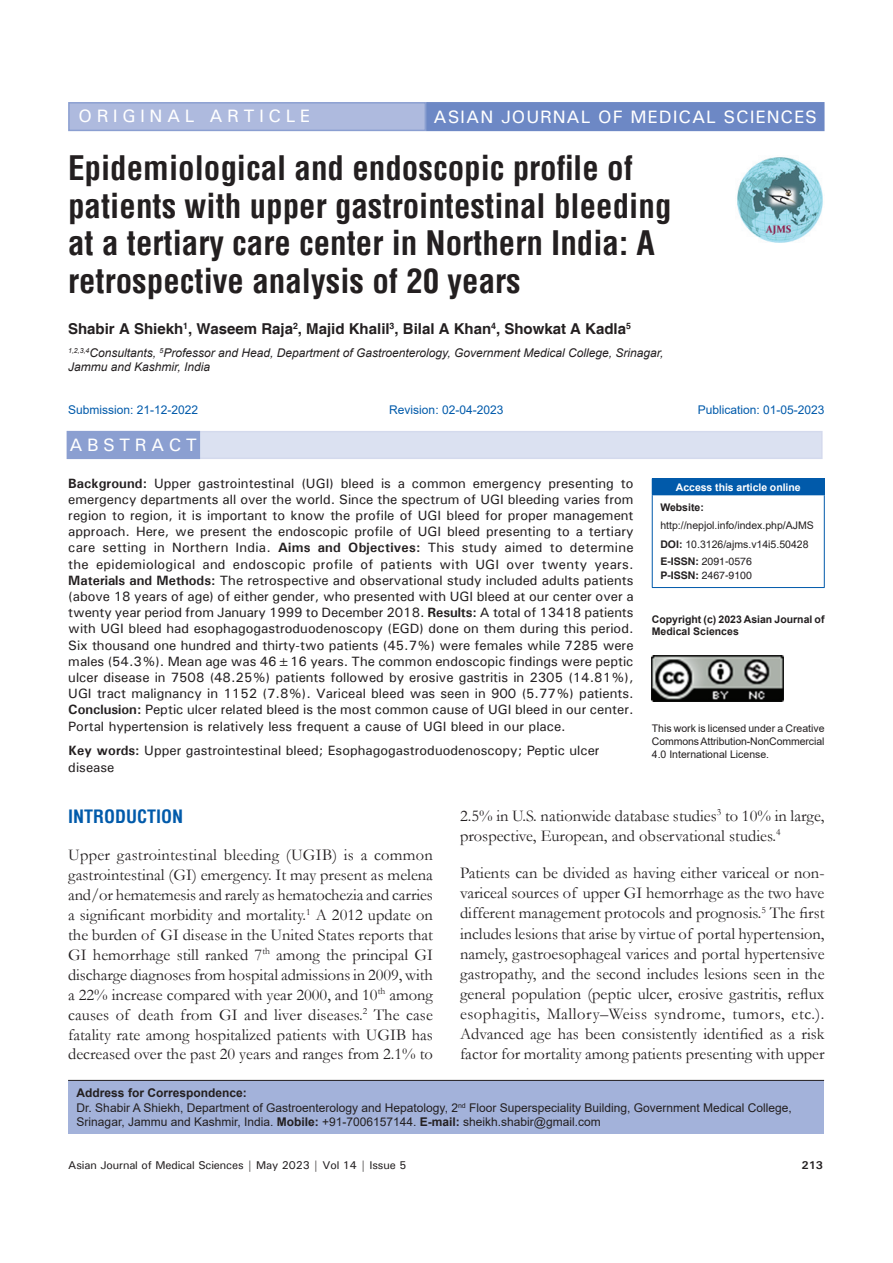
<style>
.page{position:relative;width:893px;height:1263px;background:#fff}
.page>*{position:absolute;margin:0;border:0;box-sizing:border-box;transform-origin:0 0}
.AT{font:700 condensed 33px/37.5px "Helvetica";color:#231f20}
.AH{font:500 18px "Univers";letter-spacing:.05em;color:#fff}
.AH-2{font:500 18px "Univers";letter-spacing:.25em;color:#fff}
.TX{font:700 condensed 18px "Helvetica";color:#015aaa}
.ABSH{font:500 18px "Univers";letter-spacing:.25em;color:#fff}
.TX-2{font:16.5px/20px "Garamond";color:#231f20;text-align:justify}
.AU{font:700 15px "Helvetica";color:#231f20}
.ABS{font:500 13.5px/16.2px "Univers";color:#231f20;text-align:justify}
.KWD{font:500 13.5px/16.2px "Univers";color:#231f20}
.ADD{font:12px/14.4px "Arial";color:#231f20}
.AFF{font:italic 12px/14.4px "Arial";color:#231f20}
.HIS{font:12px "Arial";color:#015aaa}
.t1{font:500 11.25px "Univers";letter-spacing:-.01em;color:#231f20}
.t2{font:700 11.25px "Univers";color:#231f20}
.License{font:10.5px/12.6px "Arial";letter-spacing:-.01em;color:#231f20;text-align:justify}
.License-2{font:700 10.5px/12.6px "Arial";color:#231f20}
.Web{font:10.5px/18.8px "Arial";color:#231f20}
.ISSN{font:10.5px/14.2px "Helvetica";color:#231f20}
.DOI{font:10.5px "Arial";color:#231f20}
.t3{font:700 10.5px "Arial";letter-spacing:-.005em;color:#fff}
.s1{font-weight:700}
</style>
<div class="page">
<div style="left:67px;top:431px;width:756px;height:28px;background:#dbe1f1"></div>
<div style="left:67px;top:432px;width:132px;height:26px;background:#8b9fd1"></div>
<div style="left:67px;top:431px;width:133px;height:28px;border:2px solid #8b9fd1"></div>
<div style="left:68px;top:1081px;width:756px;height:53px;background:#a3b2da"></div>
<hr style="left:68px;top:1080px;width:756px;height:1px;background:#231f20">
<img style="left:737px;top:157px;width:86px;height:86px">
<div style="left:69px;top:103px;width:356px;height:27px;background:#aebade"></div>
<div style="left:68px;top:102px;width:358px;height:29px;border:2px solid #8b9fd1"></div>
<div style="left:427px;top:103px;width:397px;height:27px;background:#6d88c5"></div>
<div style="left:426px;top:102px;width:398px;height:29px;border:2px solid #6d88c5"></div>
<div style="left:652px;top:479px;width:172px;height:16px;background:#015aaa"></div>
<hr style="left:652px;top:478px;width:173px;height:1px;background:#015aaa">
<svg style="left:824px;top:479px;width:1px;height:15px"></svg>
<hr style="left:652px;top:495px;width:1px;height:92px;background:#015aaa">
<hr style="left:652px;top:494px;width:173px;height:1px;background:#015aaa">
<hr style="left:824px;top:495px;width:1px;height:92px;background:#015aaa">
<hr style="left:652px;top:587px;width:173px;height:1px;background:#015aaa">
<img style="left:652px;top:655px;width:132px;height:47px">
<p class="AH-2" style="left:79px;top:105px;width:233px">ORIGINAL ARTICLE</p>
<p class="AH" style="left:434px;top:105px;width:385px">ASIAN JOURNAL OF MEDICAL SCIENCES</p>
<p class="AT" style="left:68px;top:149px;width:605px">Epidemiological and endoscopic profile of patients with upper gastrointestinal bleeding at a tertiary care center in Northern India: A retrospective analysis of 20 years</p>
<p class="AU" style="left:68px;top:320px;width:564px">Shabir A Shiekh<sup>1</sup>, Waseem Raja<sup>2</sup>, Majid Khalil<sup>3</sup>, Bilal A Khan<sup>4</sup>, Showkat A Kadla<sup>5</sup></p>
<p class="AFF" style="left:68px;top:346px;width:597px"><sup>1,2,3,4</sup>Consultants, <sup>5</sup>Professor and Head, Department of Gastroenterology, Government Medical College, Srinagar,<br>Jammu and Kashmir, India</p>
<p class="HIS" style="left:68px;top:402px;width:132px">Submission: 21-12-2022</p>
<p class="HIS" style="left:389px;top:402px;width:116px">Revision: 02-04-2023</p>
<p class="HIS" style="left:698px;top:402px;width:128px">Publication: 01-05-2023</p>
<p class="ABSH" style="left:69px;top:433px;width:129px">ABSTRACT</p>
<p class="ABS" style="left:68px;top:475px;width:567px"><span class="s1">Background:</span> Upper gastrointestinal (UGI) bleed is a common emergency presenting to emergency departments all over the world. Since the spectrum of UGI bleeding varies from region to region, it is important to know the profile of UGI bleed for proper management approach. Here, we present the endoscopic profile of UGI bleed presenting to a tertiary care setting in Northern India. <span class="s1">Aims and Objectives:</span> This study aimed to determine the epidemiological and endoscopic profile of patients with UGI over twenty years.<br><span class="s1">Materials and Methods:</span> The retrospective and observational study included adults patients (above 18 years of age) of either gender, who presented with UGI bleed at our center over a twenty year period from January 1999 to December 2018. <span class="s1">Results:</span> A total of 13418 patients with UGI bleed had esophagogastroduodenoscopy (EGD) done on them during this period.<br>Six thousand one hundred and thirty-two patients (45.7%) were females while 7285 were males (54.3%). Mean age was 46±16 years. The common endoscopic findings were peptic ulcer disease in 7508 (48.25%) patients followed by erosive gastritis in 2305 (14.81%), UGI tract malignancy in 1152 (7.8%). Variceal bleed was seen in 900 (5.77%) patients.<br><span class="s1">Conclusion:</span> Peptic ulcer related bleed is the most common cause of UGI bleed in our center.<br>Portal hypertension is relatively less frequent a cause of UGI bleed in our place.</p>
<p class="KWD" style="left:68px;top:742px;width:533px"><span class="s1">Key words:</span> Upper gastrointestinal bleed; Esophagogastroduodenoscopy; Peptic ulcer disease</p>
<p class="t3" style="left:676px;top:479px;width:126px">Access this article online</p>
<p class="Web" style="left:660px;top:497px;width:155px"><span class="s1">Website: </span>http://nepjol.info/index.php/AJMS</p>
<p class="DOI" style="left:660px;top:537px;width:150px"><span class="s1">DOI:</span> 10.3126/ajms.v14i5.50428</p>
<p class="ISSN" style="left:660px;top:555px;width:93px"><span class="s1">E-ISSN:</span> 2091-0576<br><span class="s1">P-ISSN:</span> 2467-9100</p>
<p class="License-2" style="left:652px;top:613px;width:174px">Copyright (c) 2023 Asian Journal of<br>Medical Sciences</p>
<p class="License" style="left:652px;top:722px;width:174px">This work is licensed under a Creative Commons Attribution-NonCommercial 4.0 International License.</p>
<p class="TX" style="left:68px;top:805px;width:117px">INTRODUCTION</p>
<p class="TX-2" style="left:68px;top:845px;width:366px">Upper gastrointestinal bleeding (UGIB) is a common gastrointestinal (GI) emergency. It may present as melena and/or hematemesis and rarely as hematochezia and carries a significant morbidity and mortality.<sup>1</sup> A 2012 update on the burden of GI disease in the United States reports that GI hemorrhage still ranked 7<sup>th</sup> among the principal GI discharge diagnoses from hospital admissions in 2009, with a 22% increase compared with year 2000, and 10<sup>th</sup> among causes of death from GI and liver diseases.<sup>2</sup> The case fatality rate among hospitalized patients with UGIB has decreased over the past 20 years and ranges from 2.1% to</p>
<p class="TX-2" style="left:460px;top:805px;width:366px">2.5% in U.S. nationwide database studies<sup>3</sup> to 10% in large, prospective, European, and observational studies.<sup>4</sup></p>
<p class="TX-2" style="left:460px;top:862px;width:366px">Patients can be divided as having either variceal or non&shy;variceal sources of upper GI hemorrhage as the two have different management protocols and prognosis.<sup>5</sup> The first includes lesions that arise by virtue of portal hypertension, namely, gastroesophageal varices and portal hypertensive gastropathy, and the second includes lesions seen in the general population (peptic ulcer, erosive gastritis, reflux esophagitis, Mallory–Weiss syndrome, tumors, etc.).<br>Advanced age has been consistently identified as a risk factor for mortality among patients presenting with upper</p>
<p class="ADD" style="left:77px;top:1086px;width:717px"><span class="s1">Address for Correspondence:<br></span>Dr. Shabir A Shiekh, Department of Gastroenterology and Hepatology, 2<sup>nd</sup> Floor Superspeciality Building, Government Medical College,<br>Srinagar, Jammu and Kashmir, India. <span class="s1">Mobile:</span> +91-7006157144. <span class="s1">E-mail:</span> sheikh.shabir@gmail.com</p>
<p class="t1" style="left:68px;top:1157px;width:340px">Asian Journal of Medical Sciences | May 2023 | Vol 14 | Issue 5</p>
<p class="t2" style="left:802px;top:1158px;width:23px">213</p>
</div>
